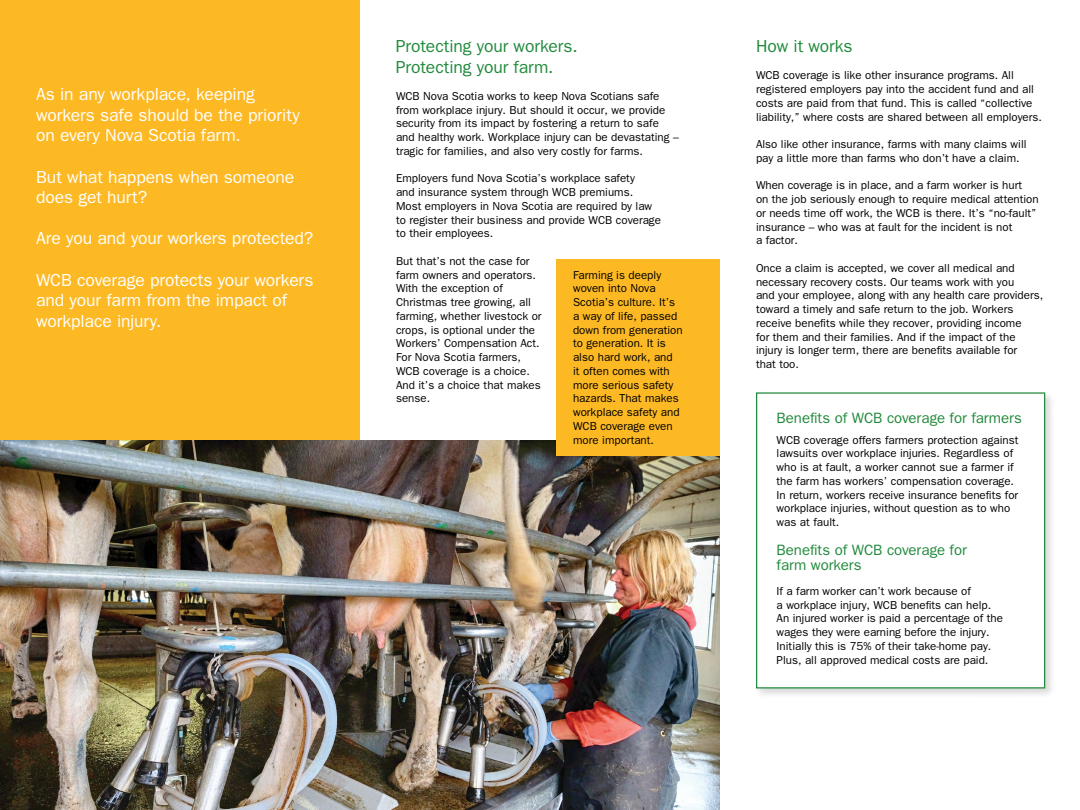
<style>
.page{position:relative;width:1080px;height:810px;background:#fff}
.page>*{position:absolute;margin:0;border:0;box-sizing:border-box;transform-origin:0 0}
.t1{font:17.5px/20.6px "Franklin Gothic";letter-spacing:-.005em;color:#fff}
.t2{font:17.5px/20.6px "Franklin Gothic";letter-spacing:-.005em;color:#218a3c}
.t3{font:15px/15px "Franklin Gothic";letter-spacing:-.005em;color:#218a3c}
.t4{font:11.5px/13.8px "Franklin Gothic";color:#000}
</style>
<div class="page">
<div style="left:754px;top:390px;width:302px;height:309px;background:#000;opacity:.15"></div>
<div style="left:756px;top:392px;width:289px;height:297px;background:#fff;border:1px solid #218a3c"></div>
<div style="left:0;top:0;width:360px;height:455px;background:#fdb924"></div>
<img style="left:0;top:441px;width:720px;height:369px">
<div style="left:557px;top:259px;width:163px;height:196px;background:#fdb924"></div>
<h1 class="t1" style="left:36px;top:83px;width:265px">As in any workplace, keeping workers safe should be the priority on every Nova Scotia farm.</h1>
<h1 class="t1" style="left:36px;top:166px;width:260px">But what happens when someone does get hurt?</h1>
<h1 class="t1" style="left:36px;top:228px;width:279px">Are you and your workers protected?</h1>
<h1 class="t1" style="left:36px;top:269px;width:279px">WCB coverage protects your workers and your farm from the impact of workplace injury.</h1>
<h1 class="t2" style="left:396px;top:35px;width:183px">Protecting your workers.<br>Protecting your farm.</h1>
<p class="t4" style="left:396px;top:89px;width:284px">WCB Nova Scotia works to keep Nova Scotians safe from workplace injury. But should it occur, we provide security from its impact by fostering a return to safe and healthy work. Workplace injury can be devastating – tragic for families, and also very costly for farms.</p>
<p class="t4" style="left:396px;top:171px;width:267px">Employers fund Nova Scotia’s workplace safety<br>and insurance system through WCB premiums.<br>Most employers in Nova Scotia are required by law to register their business and provide WCB coverage to their employees.</p>
<p class="t4" style="left:396px;top:254px;width:147px">But that’s not the case for farm owners and operators.<br>With the exception of<br>Christmas tree growing, all farming, whether livestock or crops, is optional under the<br>Workers’ Compensation Act.<br>For Nova Scotia farmers,<br>WCB coverage is a choice.<br>And it’s a choice that makes sense.</p>
<p class="t4" style="left:573px;top:268px;width:111px">Farming is deeply woven into Nova<br>Scotia’s culture. It’s a way of life, passed down from generation to generation. It is also hard work, and<br>it often comes with more serious safety hazards. That makes workplace safety and<br>WCB coverage even more important.</p>
<h1 class="t2" style="left:756px;top:35px;width:98px">How it works</h1>
<p class="t4" style="left:756px;top:68px;width:288px">WCB coverage is like other insurance programs. All registered employers pay into the accident fund and all costs are paid from that fund. This is called “collective liability,” where costs are shared between all employers.</p>
<p class="t4" style="left:756px;top:137px;width:272px">Also like other insurance, farms with many claims will pay a little more than farms who don’t have a claim.</p>
<p class="t4" style="left:756px;top:178px;width:284px">When coverage is in place, and a farm worker is hurt<br>on the job seriously enough to require medical attention or needs time off work, the WCB is there. It’s “no-fault” insurance – who was at fault for the incident is not<br>a factor.</p>
<p class="t4" style="left:756px;top:261px;width:289px">Once a claim is accepted, we cover all medical and necessary recovery costs. Our teams work with you<br>and your employee, along with any health care providers, toward a timely and safe return to the job. Workers receive benefits while they recover, providing income<br>for them and their families. And if the impact of the injury is longer term, there are benefits available for<br>that too.</p>
<h2 class="t3" style="left:777px;top:410px;width:247px">Benefits of WCB coverage for farmers</h2>
<p class="t4" style="left:777px;top:433px;width:243px">WCB coverage offers farmers protection against lawsuits over workplace injuries. Regardless of who is at fault, a worker cannot sue a farmer if the farm has workers’ compensation coverage.<br>In return, workers receive insurance benefits for workplace injuries, without question as to who was at fault.</p>
<h2 class="t3" style="left:777px;top:542px;width:192px">Benefits of WCB coverage for farm workers</h2>
<p class="t4" style="left:777px;top:584px;width:228px">If a farm worker can’t work because of<br>a workplace injury, WCB benefits can help.<br>An injured worker is paid a percentage of the wages they were earning before the injury.<br>Initially this is 75% of their take-home pay.<br>Plus, all approved medical costs are paid.</p>
</div>
